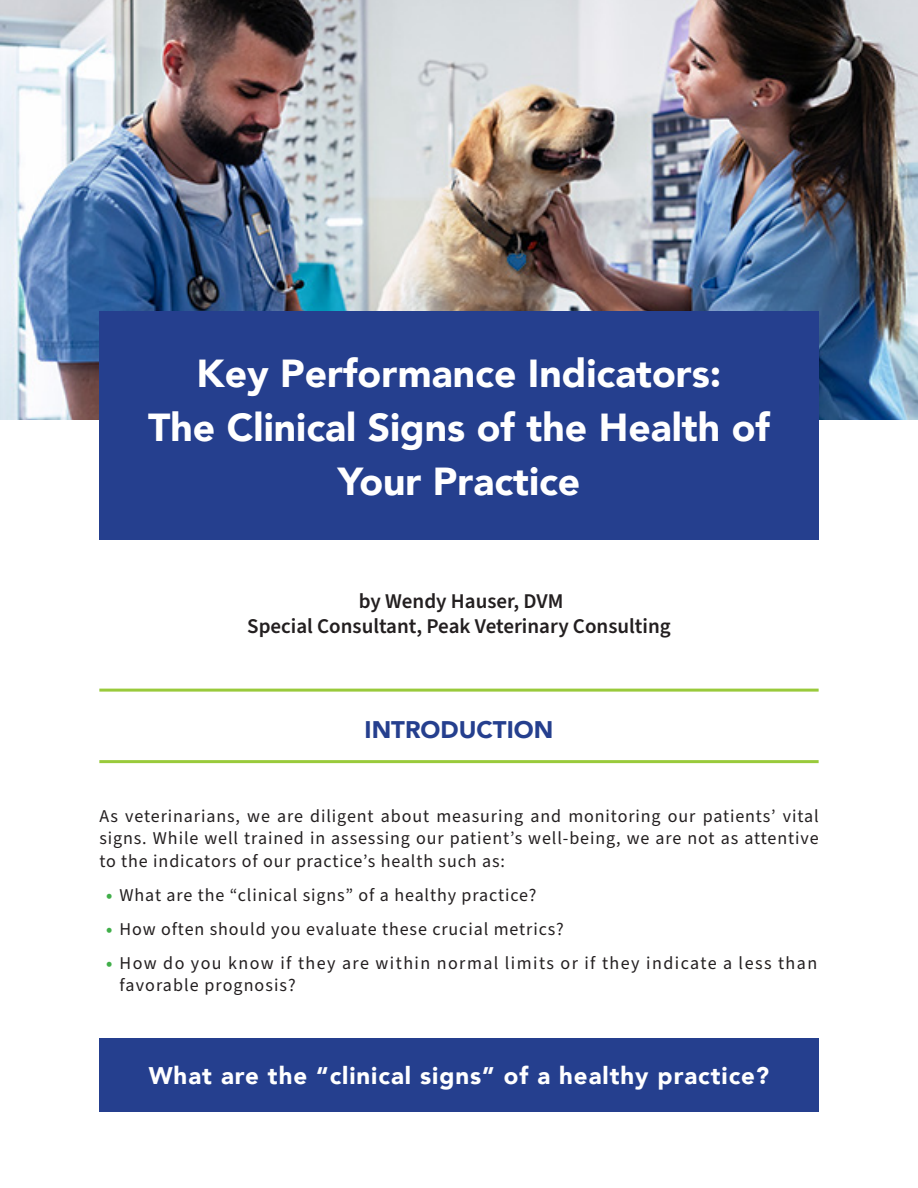
<style>
.page{position:relative;width:918px;height:1188px;background:#fff}
.page>*{position:absolute;margin:0;border:0;box-sizing:border-box;transform-origin:0 0}
.t1{font:900 39px/54px "Avenir";color:#fff;text-align:center}
.t2{font:900 24px "Avenir";letter-spacing:.04em;color:#fff}
.t3{font:900 24px "Avenir";color:#253f8e}
.t4{font:600 21px "Source Sans Pro";color:#231f20}
.t5{font:18px/22.5px "Source Sans Pro";letter-spacing:.05em;color:#231f20;text-align:justify}
.t6{font:18px "Source Sans Pro";letter-spacing:.08em;color:#231f20}
.s1{font-weight:700;color:#40ae49}
</style>
<div class="page">
<img style="left:0;top:0;width:918px;height:419px">
<div style="left:99px;top:312px;width:720px;height:228px;background:#253f8e"></div>
<hr style="left:99px;top:689px;width:720px;height:3px;background:#99ca3b">
<hr style="left:99px;top:760px;width:720px;height:3px;background:#99ca3b">
<div style="left:99px;top:1038px;width:720px;height:73px;background:#253f8e"></div>
<p class="t1" style="left:197px;top:345px;width:526px">Key Performance Indicators:</p>
<p class="t1" style="left:148px;top:399px;width:623px">The Clinical Signs of the Health of<br>Your Practice</p>
<p class="t4" style="left:359px;top:587px;width:206px">by Wendy Hauser, DVM</p>
<p class="t4" style="left:247px;top:612px;width:425px">Special Consultant, Peak Veterinary Consulting</p>
<p class="t3" style="left:365px;top:709px;width:190px">INTRODUCTION</p>
<p class="t5" style="left:99px;top:805px;width:721px">As veterinarians, we are diligent about measuring and monitoring our patients’ vital signs. While well trained in assessing our patient’s well-being, we are not as attentive to the indicators of our practice’s health such as:</p>
<p class="t5" style="left:106px;top:884px;width:432px"><span class="s1">•</span> What are the “clinical signs” of a healthy practice?</p>
<p class="t5" style="left:106px;top:918px;width:459px"><span class="s1">•</span> How often should you evaluate these crucial metrics?</p>
<p class="t6" style="left:106px;top:951px;width:713px"><span class="s1">•</span> How do you know if they are within normal limits or if they indicate a less than</p>
<p class="t5" style="left:120px;top:974px;width:178px">favorable prognosis?</p>
<p class="t2" style="left:149px;top:1055px;width:622px">What are the “clinical signs” of a healthy practice?</p>
</div>
